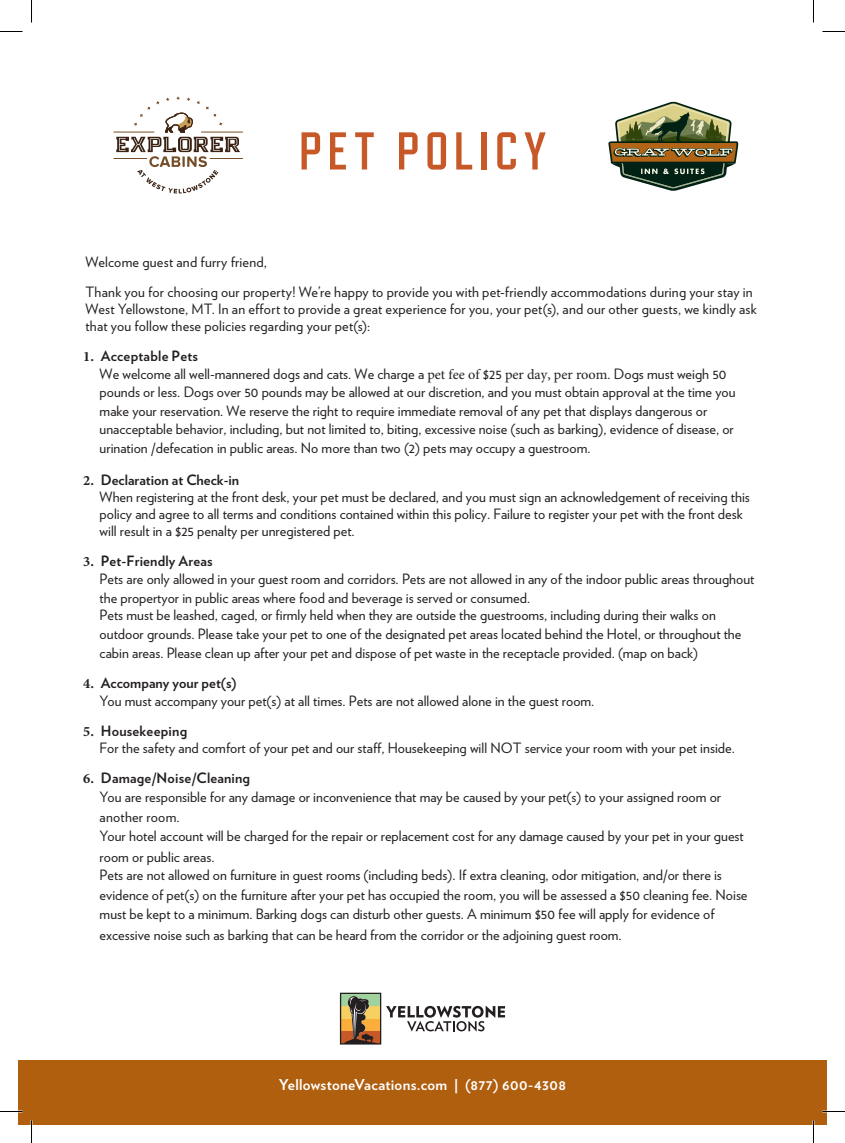
<style>
.page{position:relative;width:845px;height:1143px;background:#fff}
.page>*{position:absolute;margin:0;border:0;box-sizing:border-box;transform-origin:0 0}
.t1{font:700 53.1px "Refrigerator Deluxe";letter-spacing:.1em;color:#c75928}
.t2{font:700 15px "Verlag";letter-spacing:.02em;color:#fff}
.t3{font:14.25px/17.1px "Verlag";color:#231f20}
.s1{font-family:"Minion Pro";font-weight:700}
.s2{font-weight:700}
.s3{font-family:"Minion Pro"}
.s4{font-weight:900}
</style>
<div class="page">
<div style="left:18px;top:1060px;width:808px;height:65px;background:#b05f0f"></div>
<svg style="left:340px;top:993px;width:165px;height:52px"></svg>
<svg style="left:608px;top:102px;width:130px;height:89px"></svg>
<hr style="left:113px;top:158px;width:34px;height:1px;background:#754d29">
<hr style="left:210px;top:158px;width:33px;height:1px;background:#754d29">
<hr style="left:113px;top:132px;width:41px;height:1px;background:#754d29">
<hr style="left:201px;top:132px;width:42px;height:1px;background:#754d29">
<svg style="left:116px;top:96px;width:124px;height:97px"></svg>
<hr style="left:812px;top:1120px;width:2px;height:23px;background:#fff">
<svg style="left:0;top:31px;width:22px;height:1px"></svg>
<svg style="left:822px;top:31px;width:22px;height:1px"></svg>
<svg style="left:0;top:1111px;width:22px;height:1px"></svg>
<svg style="left:822px;top:1111px;width:22px;height:1px"></svg>
<svg style="left:31px;top:0;width:1px;height:22px"></svg>
<svg style="left:31px;top:1120px;width:1px;height:23px"></svg>
<svg style="left:813px;top:0;width:1px;height:22px"></svg>
<svg style="left:813px;top:1120px;width:1px;height:23px"></svg>
<p class="t1" style="left:299px;top:122px;width:249px">PET POLICY</p>
<p class="t3" style="left:86px;top:252px;width:183px">Welcome guest and furry friend,</p>
<p class="t3" style="left:86px;top:283px;width:672px">Thank you for choosing our property! We’re happy to provide you with pet-friendly accommodations during your stay in<br>West Yellowstone, MT. In an effort to provide a great experience for you, your pet(s), and our other guests, we kindly ask that you follow these policies regarding your pet(s):</p>
<p class="t3" style="left:100px;top:346px;width:637px;line-height:18.3px;text-indent:-16px"><span class="s1">1.</span> <span class="s2">Acceptable Pets<br></span>We welcome all well-mannered dogs and cats. We charge a <span class="s3">pet fee of</span> $25 <span class="s3">per day, per room</span>. Dogs must weigh 50 pounds or less. Dogs over 50 pounds may be allowed at our discretion, and you must obtain approval at the time you make your reservation. We reserve the right to require immediate removal of any pet that displays dangerous or unacceptable behavior, including, but not limited to, biting, excessive noise (such as barking), evidence of disease, or urination /defecation in public areas. No more than two (2) pets may occupy a guestroom.</p>
<p class="t3" style="left:100px;top:470px;width:651px;text-indent:-16px"><span class="s1">2.</span> <span class="s2">Declaration at Check-in<br></span>When registering at the front desk, your pet must be declared, and you must sign an acknowledgement of receiving this policy and agree to all terms and conditions contained within this policy. Failure to register your pet with the front desk will result in a $25 penalty per unregistered pet.</p>
<p class="t3" style="left:100px;top:551px;width:656px;line-height:17.7px;text-indent:-16px"><span class="s1">3.</span> <span class="s2">Pet-Friendly Areas<br></span>Pets are only allowed in your guest room and corridors. Pets are not allowed in any of the indoor public areas throughout</p>
<p class="t3" style="left:100px;top:588px;width:643px;line-height:18.5px">the propertyor in public areas where food and beverage is served or consumed.<br>Pets must be leashed, caged, or firmly held when they are outside the guestrooms, including during their walks on outdoor grounds. Please take your pet to one of the designated pet areas located behind the Hotel, or throughout the cabin areas. Please clean up after your pet and dispose of pet waste in the receptacle provided. (map on back)</p>
<p class="t3" style="left:100px;top:674px;width:496px;text-indent:-16px"><span class="s1">4.</span> <span class="s2">Accompany your pet(s)<br></span>You must accompany your pet(s) at all times. Pets are not allowed alone in the guest room.</p>
<p class="t3" style="left:100px;top:721px;width:636px;text-indent:-16px"><span class="s1">5.</span> <span class="s2">Housekeeping<br></span>For the safety and comfort of your pet and our staff, Housekeeping will NOT service your room with your pet inside.</p>
<p class="t3" style="left:100px;top:768px;width:623px;line-height:18.9px;text-indent:-16px"><span class="s1">6.</span> <span class="s2">Damage/Noise/Cleaning<br></span>You are responsible for any damage or inconvenience that may be caused by your pet(s) to your assigned room or</p>
<p class="t3" style="left:100px;top:807px;width:645px;line-height:18.6px">another room.<br>Your hotel account will be charged for the repair or replacement cost for any damage caused by your pet in your guest</p>
<p class="t3" style="left:100px;top:846px;width:649px;line-height:19.6px">room or public areas.<br>Pets are not allowed on furniture in guest rooms (including beds). If extra cleaning, odor mitigation, and/or there is evidence of pet(s) on the furniture after your pet has occupied the room, you will be assessed a $50 cleaning fee. Noise must be kept to a minimum. Barking dogs can disturb other guests. A minimum $50 fee will apply for evidence of excessive noise such as barking that can be heard from the corridor or the adjoining guest room.</p>
<p class="t2" style="left:279px;top:1073px;width:289px">YellowstoneVacations.com <span class="s4">|</span> (877) 600-4308</p>
</div>
